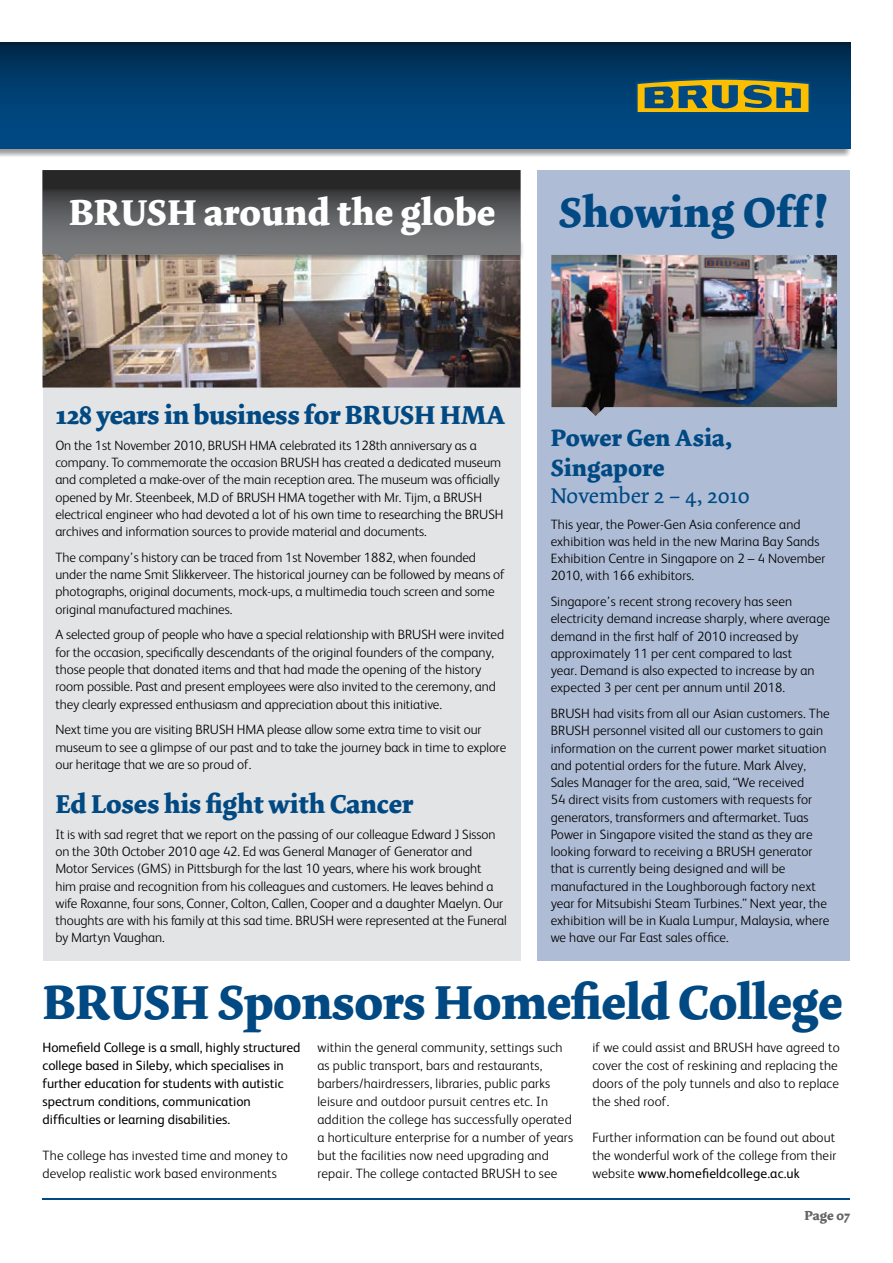
<style>
.page{position:relative;width:893px;height:1263px;background:#fff}
.page>*{position:absolute;margin:0;border:0;box-sizing:border-box;transform-origin:0 0}
.t1{font:700 49.8px "Dolly";letter-spacing:-.01em;color:#004983}
.t2{font:700 43.5px "Dolly";letter-spacing:.005em;color:#004983}
.t3{font:700 37.5px "Dolly";letter-spacing:.005em;color:#fff}
.t4{font:700 27px "Dolly";letter-spacing:-.01em;color:#004983}
.t5{font:700 24.45px/29.4px "Dolly";letter-spacing:.005em;color:#004983}
.t6{font:22.5px "Dolly";letter-spacing:.005em;color:#004983}
.t7{font:300 13.5px/17.2px "FS Albert";letter-spacing:-.005em;color:#000}
.t8{font:13.5px/18px "FS Albert";color:#000}
.t9{font:700 13.5px "Dolly";letter-spacing:.005em;color:#646567}
.s1{font-weight:400}
</style>
<div class="page">
<hr style="left:43px;top:1198px;width:807px;height:2px;background:#004983">
<svg style="left:850px;top:135px;width:1px;height:14px"></svg>
<div style="left:0;top:43px;width:850px;height:106px;background:linear-gradient(to bottom,#002c50,#004f8d)"></div>
<svg style="left:636px;top:78px;width:175px;height:36px;background:#778043"></svg>
<div style="left:43px;top:229px;width:477px;height:731px;background:#e3e4e5"></div>
<div style="left:537px;top:170px;width:313px;height:790px;background:#aebcd5"></div>
<img style="left:551px;top:255px;width:286px;height:161px">
<img style="left:43px;top:263px;width:477px;height:124px">
<img style="left:521px;top:242px;width:2px;height:16px">
<svg style="left:42px;top:170px;width:479px;height:93px;background:#5c5c5d"></svg>
<h3 class="t3" style="left:69px;top:190px;width:428px">BRUSH around the globe</h3>
<h2 class="t2" style="left:559px;top:186px;width:272px">Showing Off!</h2>
<h3 class="t4" style="left:55px;top:398px;width:452px">128 years in business for BRUSH HMA</h3>
<p class="t7" style="left:55px;top:437px;width:450px">On the 1st November 2010, BRUSH HMA celebrated its 128th anniversary as a company. To commemorate the occasion BRUSH has created a dedicated museum and completed a make-over of the main reception area. The museum was officially opened by Mr. Steenbeek, M.D of BRUSH HMA together with Mr. Tijm, a BRUSH electrical engineer who had devoted a lot of his own time to researching the BRUSH archives and information sources to provide material and documents.</p>
<p class="t7" style="left:55px;top:549px;width:451px">The company’s history can be traced from 1st November 1882, when founded under the name Smit Slikkerveer. The historical journey can be followed by means of photographs, original documents, mock-ups, a multimedia touch screen and some original manufactured machines.</p>
<p class="t7" style="left:55px;top:626px;width:450px">A selected group of people who have a special relationship with BRUSH were invited for the occasion, specifically descendants of the original founders of the company, those people that donated items and that had made the opening of the history room possible. Past and present employees were also invited to the ceremony, and they clearly expressed enthusiasm and appreciation about this initiative.</p>
<p class="t7" style="left:55px;top:721px;width:453px">Next time you are visiting BRUSH HMA please allow some extra time to visit our museum to see a glimpse of our past and to take the journey back in time to explore our heritage that we are so proud of.</p>
<h3 class="t4" style="left:55px;top:787px;width:359px">Ed Loses his fight with Cancer</h3>
<p class="t7" style="left:55px;top:825px;width:453px">It is with sad regret that we report on the passing of our colleague Edward J Sisson on the 30th October 2010 age 42. Ed was General Manager of Generator and Motor Services (GMS) in Pittsburgh for the last 10 years, where his work brought<br>him praise and recognition from his colleagues and customers. He leaves behind a wife Roxanne, four sons, Conner, Colton, Callen, Cooper and a daughter Maelyn. Our thoughts are with his family at this sad time. BRUSH were represented at the Funeral by Martyn Vaughan.</p>
<h3 class="t5" style="left:551px;top:424px;width:183px">Power Gen Asia,<br>Singapore</h3>
<h3 class="t6" style="left:551px;top:482px;width:200px">November 2 – 4, 2010</h3>
<p class="t7" style="left:551px;top:515px;width:276px">This year, the Power-Gen Asia conference and exhibition was held in the new Marina Bay Sands Exhibition Centre in Singapore on 2 – 4 November 2010, with 166 exhibitors.</p>
<p class="t7" style="left:551px;top:593px;width:281px">Singapore’s recent strong recovery has seen electricity demand increase sharply, where average demand in the first half of 2010 increased by approximately 11 per cent compared to last<br>year. Demand is also expected to increase by an expected 3 per cent per annum until 2018.</p>
<p class="t7" style="left:551px;top:705px;width:281px">BRUSH had visits from all our Asian customers. The BRUSH personnel visited all our customers to gain information on the current power market situation and potential orders for the future. Mark Alvey, Sales Manager for the area, said, “We received<br>54 direct visits from customers with requests for generators, transformers and aftermarket. Tuas Power in Singapore visited the stand as they are looking forward to receiving a BRUSH generator that is currently being designed and will be manufactured in the Loughborough factory next year for Mitsubishi Steam Turbines.” Next year, the exhibition will be in Kuala Lumpur, Malaysia, where we have our Far East sales office.</p>
<h1 class="t1" style="left:43px;top:972px;width:802px">BRUSH Sponsors Homefield College</h1>
<p class="t8" style="left:43px;top:1038px;width:259px">Homefield College is a small, highly structured college based in Sileby, which specialises in further education for students with autistic spectrum conditions, communication difficulties or learning disabilities.</p>
<p class="t7" style="left:43px;top:1146px;width:247px;line-height:18px">The college has invested time and money to develop realistic work based environments</p>
<p class="t7" style="left:317px;top:1038px;width:257px;line-height:18px">within the general community, settings such as public transport, bars and restaurants, barbers/hairdressers, libraries, public parks leisure and outdoor pursuit centres etc. In addition the college has successfully operated a horticulture enterprise for a number of years but the facilities now need upgrading and repair. The college contacted BRUSH to see</p>
<p class="t7" style="left:592px;top:1038px;width:249px;line-height:18px">if we could assist and BRUSH have agreed to cover the cost of reskining and replacing the doors of the poly tunnels and also to replace the shed roof.</p>
<p class="t7" style="left:592px;top:1128px;width:245px;line-height:18px;text-align:justify">Further information can be found out about the wonderful work of the college from their website <span class="s1">www.homefieldcollege.ac.uk</span></p>
<p class="t9" style="left:804px;top:1207px;width:48px">Page 07</p>
</div>
